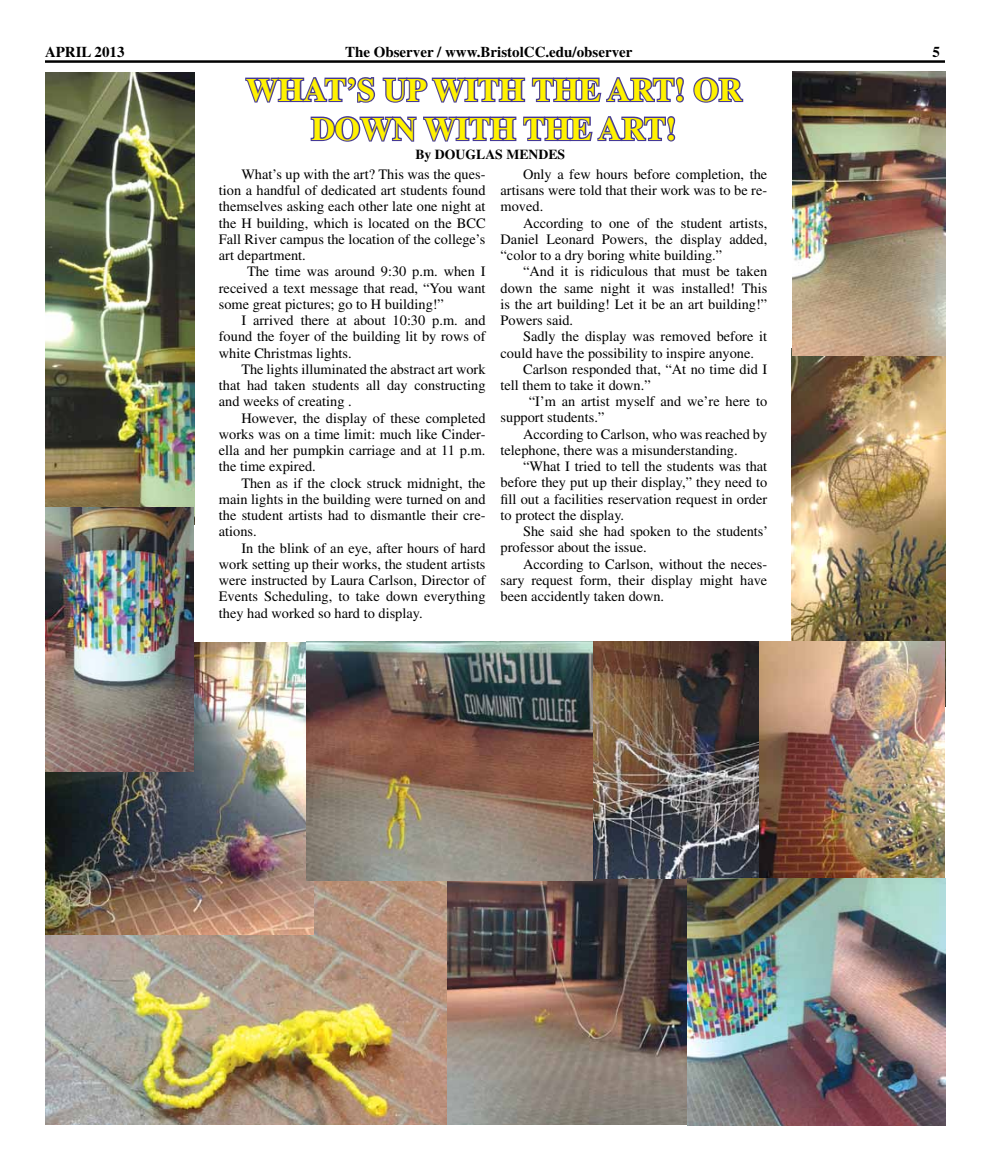
<style>
.page{position:relative;width:990px;height:1170px;background:#fff}
.page>*{position:absolute;margin:0;border:0;box-sizing:border-box;transform-origin:0 0}
.t1{font:700 32.5px "Times";color:#fff200}
.t2{font:700 15px "Times";color:#000}
.t3{font:14.38px/16.2px "Times";color:#000;text-align:justify}
.t4{font:700 13.75px "Times";color:#000}
</style>
<div class="page">
<hr style="left:45px;top:60px;width:900px;height:3px;background:#000">
<img style="left:45px;top:881px;width:402px;height:243px">
<img style="left:45px;top:642px;width:268px;height:292px">
<svg style="left:245px;top:77px;width:439px;height:26px"></svg>
<svg style="left:693px;top:77px;width:51px;height:26px"></svg>
<svg style="left:310px;top:116px;width:366px;height:26px"></svg>
<img style="left:45px;top:72px;width:149px;height:436px">
<img style="left:792px;top:355px;width:153px;height:351px">
<img style="left:45px;top:508px;width:149px;height:264px">
<img style="left:592px;top:641px;width:167px;height:238px">
<img style="left:759px;top:641px;width:185px;height:238px">
<img style="left:447px;top:879px;width:240px;height:245px">
<img style="left:687px;top:879px;width:258px;height:246px">
<img style="left:307px;top:641px;width:285px;height:240px">
<img style="left:792px;top:71px;width:153px;height:284px">
<p class="t2" style="left:45px;top:43px;width:81px">APRIL 2013</p>
<p class="t2" style="left:345px;top:43px;width:289px">The Observer / www.BristolCC.edu/observer</p>
<p class="t2" style="left:933px;top:43px;width:9px">5</p>
<h1 class="t1" style="left:246px;top:70px;width:56px">What</h1>
<h1 class="t1" style="left:346px;top:70px;width:110px">’sup with</h1>
<h1 class="t1" style="left:532px;top:70px;width:24px">the</h1>
<h1 class="t1" style="left:607px;top:70px;width:128px">Art ! Or</h1>
<h1 class="t1" style="left:311px;top:109px;width:51px">Down</h1>
<h1 class="t1" style="left:424px;top:109px;width:24px">with</h1>
<h1 class="t1" style="left:523px;top:109px;width:24px">the</h1>
<h1 class="t1" style="left:598px;top:109px;width:80px">Art!</h1>
<p class="t4" style="left:415px;top:147px;width:40px">By Douglas</p>
<p class="t4" style="left:506px;top:147px;width:23px">Mendes</p>
<p class="t3" style="left:219px;top:166px;width:268px;text-indent:22px">What’s up with the art? This was the ques&shy;tion a handful of dedicated art students found themselves asking each other late one night at the H building, which is located on the BCC Fall River campus the location of the college’s art department.</p>
<p class="t3" style="left:219px;top:263px;width:268px;text-indent:28px">The time was around 9:30 p.m. when I received a text message that read, “You want some great pictures; go to H building!”</p>
<p class="t3" style="left:219px;top:312px;width:268px;text-indent:22px">I arrived there at about 10:30 p.m. and found the foyer of the building lit by rows of white Christmas lights.</p>
<p class="t3" style="left:219px;top:361px;width:268px;text-indent:22px">The lights illuminated the abstract art work that had taken students all day constructing and weeks of creating .</p>
<p class="t3" style="left:219px;top:410px;width:268px;text-indent:22px">However, the display of these completed works was on a time limit: much like Cinder&shy;ella and her pumpkin carriage and at 11 p.m. the time expired.</p>
<p class="t3" style="left:219px;top:475px;width:268px;text-indent:22px">Then as if the clock struck midnight, the main lights in the building were turned on and the student artists had to dismantle their cre&shy;ations.</p>
<p class="t3" style="left:219px;top:540px;width:268px;text-indent:22px">In the blink of an eye, after hours of hard work setting up their works, the student artists were instructed by Laura Carlson, Director of Events Scheduling, to take down everything they had worked so hard to display.</p>
<p class="t3" style="left:501px;top:166px;width:268px;text-indent:22px">Only a few hours before completion, the artisans were told that their work was to be re&shy;moved.</p>
<p class="t3" style="left:501px;top:215px;width:268px;text-indent:22px">According to one of the student artists, Daniel Leonard Powers, the display added, “color to a dry boring white building.”</p>
<p class="t3" style="left:501px;top:263px;width:268px;text-indent:22px">“And it is ridiculous that must be taken down the same night it was installed! This is the art building! Let it be an art building!” Powers said.</p>
<p class="t3" style="left:523px;top:328px;width:246px">Sadly the display was removed before it</p>
<p class="t3" style="left:501px;top:344px;width:255px">could have the possibility to inspire anyone.</p>
<p class="t3" style="left:523px;top:361px;width:246px">Carlson responded that, “At no time did I</p>
<p class="t3" style="left:501px;top:377px;width:152px">tell them to take it down.”</p>
<p class="t3" style="left:529px;top:393px;width:240px">“I’m an artist myself and we’re here to</p>
<p class="t3" style="left:501px;top:409px;width:105px">support students.”</p>
<p class="t3" style="left:523px;top:426px;width:246px">According to Carlson, who was reached by</p>
<p class="t3" style="left:501px;top:442px;width:239px">telephone, there was a misunderstanding.</p>
<p class="t3" style="left:523px;top:458px;width:246px">“What I tried to tell the students was that</p>
<p class="t3" style="left:501px;top:474px;width:268px">before they put up their display,” they need to</p>
<p class="t3" style="left:501px;top:491px;width:268px">fill out a facilities reservation request in order</p>
<p class="t3" style="left:501px;top:507px;width:125px">to protect the display.</p>
<p class="t3" style="left:523px;top:523px;width:247px">She said she had spoken to the students’</p>
<p class="t3" style="left:501px;top:539px;width:148px">professor about the issue.</p>
<p class="t3" style="left:523px;top:556px;width:246px">According to Carlson, without the neces-</p>
<p class="t3" style="left:501px;top:572px;width:268px">sary request form, their display might have</p>
<p class="t3" style="left:501px;top:588px;width:165px">been accidently taken down.</p>
</div>
